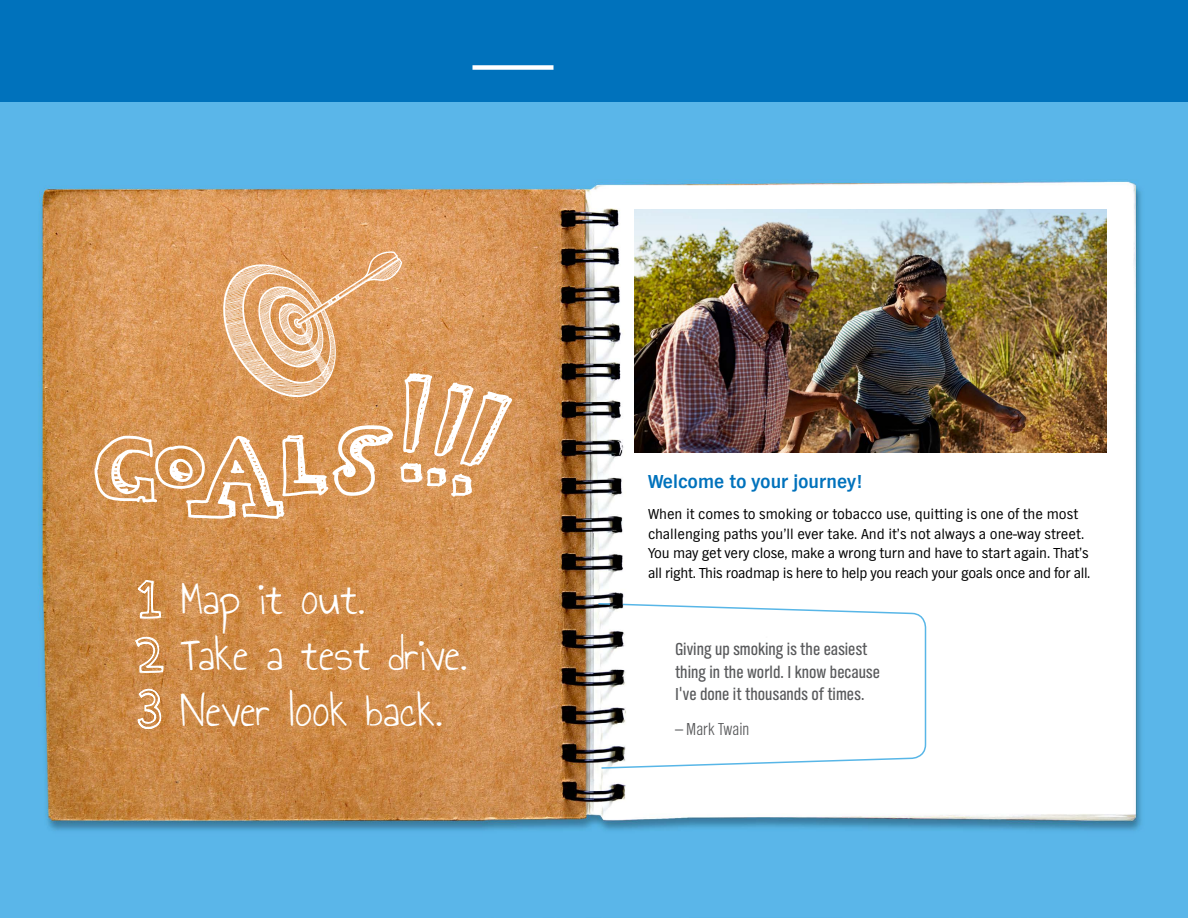
<style>
.page{position:relative;width:1188px;height:918px;background:#fff}
.page>*{position:absolute;margin:0;border:0;box-sizing:border-box;transform-origin:0 0}
.t1{font:48px/56.1px "Annie Use Your Telescope";color:#fff}
.t2{font:700 19.5px "TV Nord EF";color:#0072bc}
.t3{font:18px/22.5px "TV Nord Cond EF";color:#58595b}
.t4{font:300 18px "TV Nord Cond EF";color:#58595b}
.t5{font:15px/19.5px "TV Nord EF";letter-spacing:-.01em;color:#000}
</style>
<div class="page">
<img style="left:0;top:101px;width:1188px;height:817px">
<svg style="left:135px;top:579px;width:29px;height:151px;background:#d6a06a"></svg>
<svg style="left:95px;top:251px;width:417px;height:268px;background:#dda36b"></svg>
<div style="left:0;top:0;width:1188px;height:101px;background:#0072bc"></div>
<img style="left:634px;top:209px;width:473px;height:243px">
<svg style="left:600px;top:603px;width:327px;height:167px"></svg>
<svg style="left:598px;top:603px;width:12px;height:2px"></svg>
<div style="left:472px;top:65px;width:82px;height:5px;background:#fff"></div>
<h1 class="t1" style="left:181px;top:571px;width:288px">Map it out.<br>Take a test drive.<br>Never look back.</h1>
<h2 class="t2" style="left:648px;top:470px;width:216px">Welcome to your journey!</h2>
<p class="t5" style="left:648px;top:504px;width:444px">When it comes to smoking or tobacco use, quitting is one of the most challenging paths you’ll ever take. And it’s not always a one-way street.<br>You may get very close, make a wrong turn and have to start again. That’s all right. This roadmap is here to help you reach your goals once and for all.</p>
<p class="t3" style="left:675px;top:638px;width:207px">Giving up smoking is the easiest thing in the world. I know because<br>I've done it thousands of times.</p>
<p class="t4" style="left:675px;top:720px;width:76px">— Mark Twain</p>
</div>
